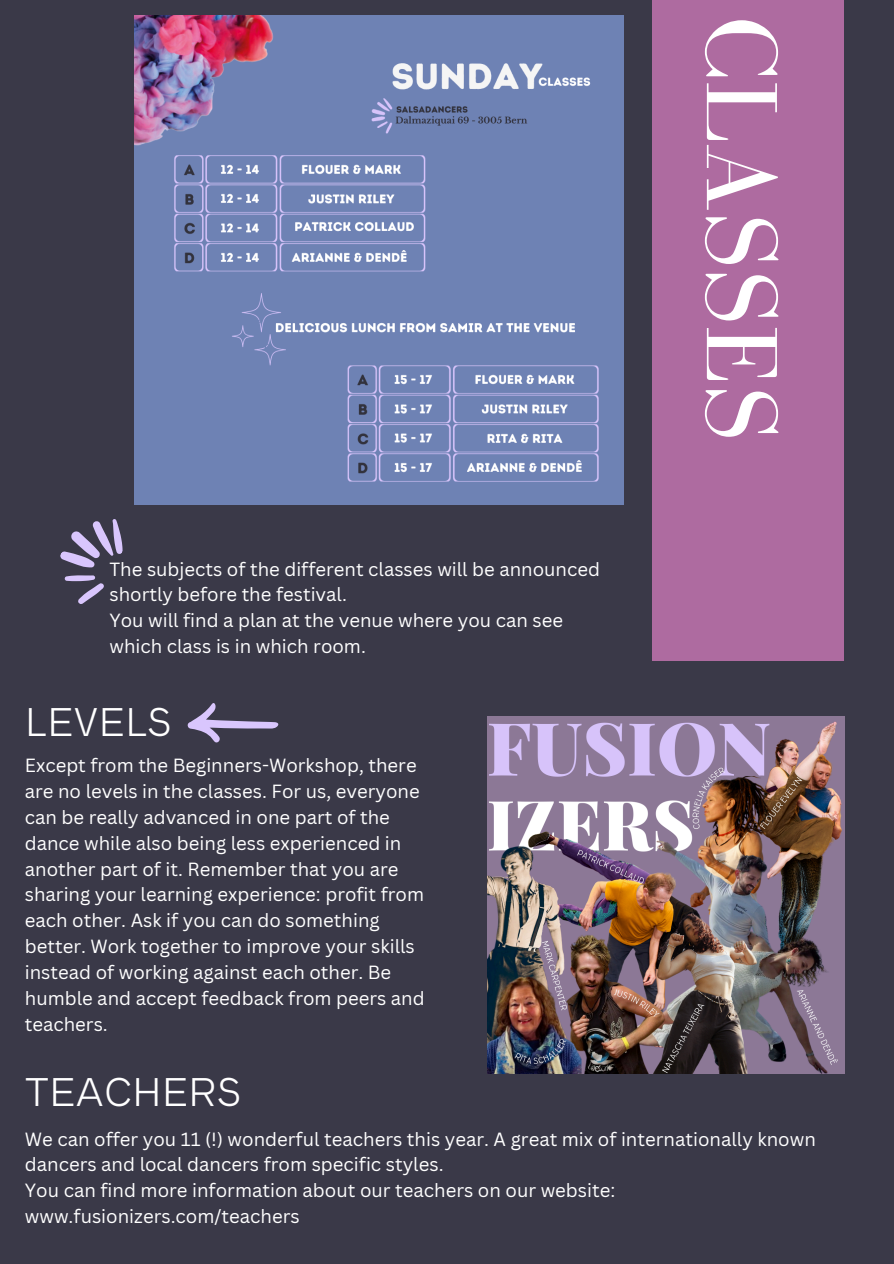
<style>
.page{position:relative;width:894px;height:1264px;background:#fff}
.page>*{position:absolute;margin:0;border:0;box-sizing:border-box;transform-origin:0 0}
.t1{font:104.1px "Bodoni FLF";color:#fff}
.t2{font:300 36px "Radnika Next";color:#fff}
.t3{font:18.6px/25.8px "Canva Sans";color:#fff}
</style>
<div class="page">
<div style="left:0;top:0;width:893px;height:1263px;background:#3a3948"></div>
<div style="left:652px;top:0;width:191px;height:660px;background:#ae6ba0"></div>
<svg style="left:187px;top:703px;width:91px;height:39px"></svg>
<svg style="left:60px;top:519px;width:63px;height:85px"></svg>
<img style="left:487px;top:716px;width:356px;height:357px">
<img style="left:134px;top:16px;width:489px;height:488px">
<h2 class="t3" style="left:109px;top:555px;width:492px">The subjects of the different classes will be announced shortly before the festival.</h2>
<p class="t3" style="left:109px;top:607px;width:455px">You will find a plan at the venue where you can see which class is in which room.</p>
<p class="t2" style="left:25px;top:701px;width:148px">LEVELS</p>
<h1 class="t3" style="left:25px;top:751px;width:401px">Except from the Beginners-Workshop, there are no levels in the classes. For us, everyone can be really advanced in one part of the dance while also being less experienced in another part of it. Remember that you are sharing your learning experience: profit from each other. Ask if you can do something better. Work together to improve your skills instead of working against each other. Be humble and accept feedback from peers and teachers.</h1>
<p class="t1" style="left:797px;top:16px;width:426px;rotate:90deg">CLASSES</p>
<p class="t2" style="left:25px;top:1071px;width:218px">TEACHERS</p>
<p class="t3" style="left:25px;top:1125px;width:792px">We can offer you 11 (!) wonderful teachers this year. A great mix of internationally known dancers and local dancers from specific styles.</p>
<p class="t3" style="left:25px;top:1177px;width:591px">You can find more information about our teachers on our website: www.fusionizers.com/teachers</p>
</div>
